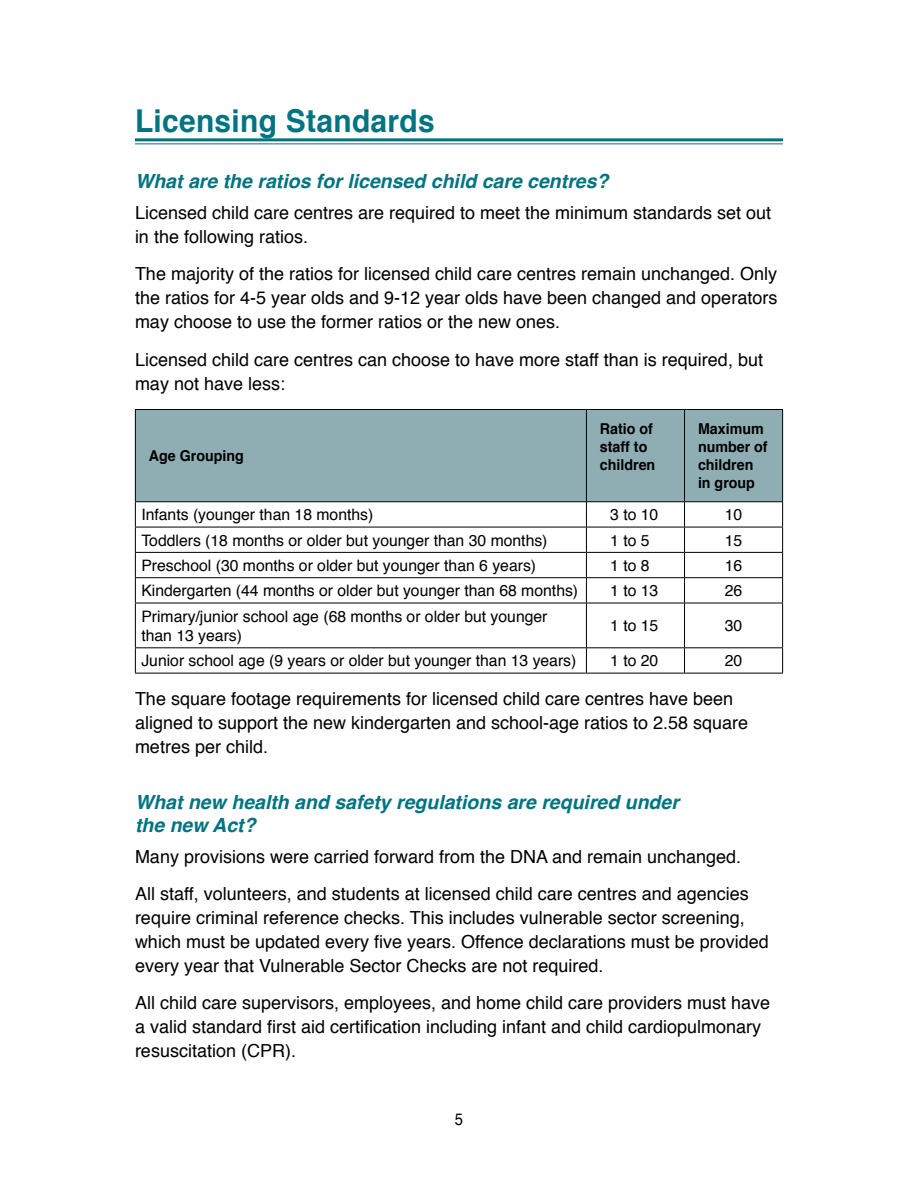
<style>
.page{position:relative;width:918px;height:1188px;background:#fff}
.page>*{position:absolute;margin:0;border:0;box-sizing:border-box;transform-origin:0 0}
.t1{font:700 31.5px "Helvetica";letter-spacing:.01em;color:#007481;scale:.95 1}
.t2{font:italic 700 19.5px/22.5px "Helvetica";color:#007481}
.t3{font:18px/24px "Helvetica";color:#000}
.t4{font:16.5px "Helvetica";color:#000;scale:.9 1}
.table_text{font:15.75px/19.5px "Helvetica";color:#000}
.t5{font:700 15px "Helvetica";color:#000;scale:.95 1}
</style>
<div class="page">
<hr style="left:135px;top:138px;width:648px;height:3px;background:#007481">
<hr style="left:135px;top:143px;width:648px;height:1px;background:#007481">
<div style="left:136px;top:410px;width:646px;height:91px;background:#8eaeb4"></div>
<hr style="left:135px;top:409px;width:451px;height:1px;background:#000">
<hr style="left:135px;top:410px;width:1px;height:91px;background:#000">
<hr style="left:586px;top:409px;width:99px;height:1px;background:#000">
<hr style="left:586px;top:410px;width:1px;height:91px;background:#000">
<hr style="left:685px;top:409px;width:98px;height:1px;background:#000">
<hr style="left:684px;top:410px;width:1px;height:91px;background:#000">
<hr style="left:782px;top:410px;width:1px;height:91px;background:#000">
<hr style="left:135px;top:501px;width:451px;height:1px;background:#000">
<hr style="left:586px;top:501px;width:99px;height:1px;background:#000">
<hr style="left:685px;top:501px;width:98px;height:1px;background:#000">
<hr style="left:135px;top:527px;width:451px;height:1px;background:#000">
<hr style="left:586px;top:527px;width:99px;height:1px;background:#000">
<hr style="left:685px;top:527px;width:98px;height:1px;background:#000">
<hr style="left:135px;top:552px;width:451px;height:1px;background:#000">
<hr style="left:586px;top:552px;width:99px;height:1px;background:#000">
<hr style="left:685px;top:552px;width:98px;height:1px;background:#000">
<hr style="left:135px;top:577px;width:451px;height:1px;background:#000">
<svg style="left:135px;top:502px;width:1px;height:101px"></svg>
<hr style="left:586px;top:577px;width:99px;height:1px;background:#000">
<svg style="left:586px;top:502px;width:1px;height:101px"></svg>
<hr style="left:685px;top:577px;width:98px;height:1px;background:#000">
<svg style="left:684px;top:502px;width:1px;height:101px"></svg>
<svg style="left:782px;top:502px;width:1px;height:101px"></svg>
<hr style="left:135px;top:603px;width:451px;height:1px;background:#000">
<hr style="left:135px;top:603px;width:1px;height:44px;background:#000">
<hr style="left:586px;top:603px;width:99px;height:1px;background:#000">
<hr style="left:586px;top:603px;width:1px;height:44px;background:#000">
<hr style="left:685px;top:603px;width:98px;height:1px;background:#000">
<hr style="left:684px;top:603px;width:1px;height:44px;background:#000">
<hr style="left:782px;top:603px;width:1px;height:44px;background:#000">
<hr style="left:135px;top:647px;width:451px;height:1px;background:#000">
<svg style="left:135px;top:648px;width:1px;height:25px"></svg>
<hr style="left:586px;top:647px;width:99px;height:1px;background:#000">
<svg style="left:586px;top:648px;width:1px;height:25px"></svg>
<hr style="left:685px;top:647px;width:98px;height:1px;background:#000">
<svg style="left:684px;top:648px;width:1px;height:25px"></svg>
<svg style="left:782px;top:648px;width:1px;height:25px"></svg>
<hr style="left:135px;top:673px;width:451px;height:1px;background:#000">
<hr style="left:586px;top:673px;width:99px;height:1px;background:#000">
<hr style="left:685px;top:673px;width:98px;height:1px;background:#000">
<h1 class="t1" style="left:135px;top:95px;width:317px">Licensing Standards</h1>
<h2 class="t2" style="left:135px;top:170px;width:475px">What are the ratios for licensed child care centres?</h2>
<p class="t3" style="left:135px;top:201px;width:638px">Licensed child care centres are required to meet the minimum standards set out in the following ratios.</p>
<p class="t3" style="left:135px;top:262px;width:644px;text-align:justify">The majority of the ratios for licensed child care centres remain unchanged. Only the ratios for 4-5 year olds and 9-12 year olds have been changed and operators may choose to use the former ratios or the new ones.</p>
<p class="t3" style="left:135px;top:348px;width:630px">Licensed child care centres can choose to have more staff than is required, but may not have less:</p>
<p class="t5" style="left:149px;top:444px;width:102px">Age Grouping</p>
<p class="t5" style="left:600px;top:417px;width:57px">Ratio of</p>
<p class="t5" style="left:600px;top:435px;width:51px">staff to</p>
<p class="t5" style="left:600px;top:453px;width:60px">children</p>
<p class="t5" style="left:698px;top:417px;width:71px">Maximum</p>
<p class="t5" style="left:698px;top:435px;width:75px">number of</p>
<p class="t5" style="left:698px;top:453px;width:60px">children</p>
<p class="t5" style="left:698px;top:471px;width:61px">in group</p>
<p class="table_text" style="left:141px;top:506px;width:233px">Infants (younger than 18 months)</p>
<p class="table_text" style="left:610px;top:506px;width:50px">3 to 10</p>
<p class="table_text" style="left:725px;top:506px;width:19px">10</p>
<p class="table_text" style="left:141px;top:531px;width:408px">Toddlers (18 months or older but younger than 30 months)</p>
<p class="table_text" style="left:610px;top:531px;width:41px">1 to 5</p>
<p class="table_text" style="left:725px;top:531px;width:19px">15</p>
<p class="table_text" style="left:141px;top:556px;width:396px">Preschool (30 months or older but younger than 6 years)</p>
<p class="table_text" style="left:610px;top:556px;width:41px">1 to 8</p>
<p class="table_text" style="left:725px;top:556px;width:19px">16</p>
<p class="table_text" style="left:141px;top:581px;width:438px">Kindergarten (44 months or older but younger than 68 months)</p>
<p class="table_text" style="left:610px;top:581px;width:50px">1 to 13</p>
<p class="table_text" style="left:725px;top:581px;width:19px">26</p>
<p class="table_text" style="left:141px;top:607px;width:408px">Primary/junior school age (68 months or older but younger than 13 years)</p>
<p class="table_text" style="left:610px;top:617px;width:50px">1 to 15</p>
<p class="table_text" style="left:725px;top:617px;width:19px">30</p>
<p class="table_text" style="left:141px;top:652px;width:437px">Junior school age (9 years or older but younger than 13 years)</p>
<p class="table_text" style="left:610px;top:652px;width:50px">1 to 20</p>
<p class="table_text" style="left:725px;top:652px;width:19px">20</p>
<p class="t3" style="left:135px;top:687px;width:615px">The square footage requirements for licensed child care centres have been aligned to support the new kindergarten and school-age ratios to 2.58 square metres per child.</p>
<h2 class="t2" style="left:135px;top:791px;width:545px">What new health and safety regulations are required under the new Act?</h2>
<p class="t3" style="left:135px;top:845px;width:608px">Many provisions were carried forward from the DNA and remain unchanged.</p>
<p class="t3" style="left:135px;top:882px;width:635px">All staff, volunteers, and students at licensed child care centres and agencies require criminal reference checks. This includes vulnerable sector screening, which must be updated every five years. Offence declarations must be provided every year that Vulnerable Sector Checks are not required.</p>
<p class="t3" style="left:135px;top:992px;width:637px">All child care supervisors, employees, and home child care providers must have a valid standard first aid certification including infant and child cardiopulmonary resuscitation (CPR).</p>
<p class="t4" style="left:455px;top:1106px;width:11px">5</p>
</div>
